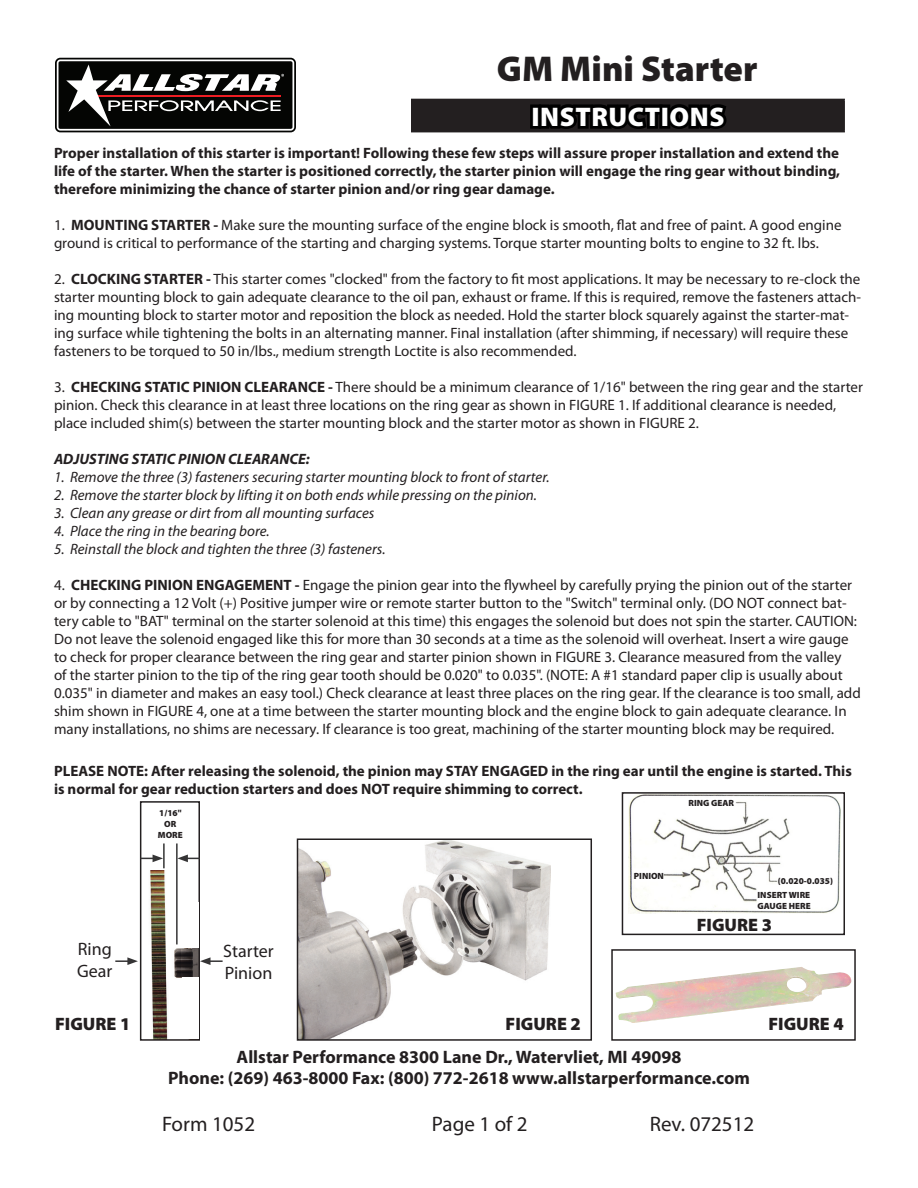
<style>
.page{position:relative;width:918px;height:1188px;background:#fff}
.page>*{position:absolute;margin:0;border:0;box-sizing:border-box;transform-origin:0 0}
.t1{font:900 36px "Myriad Pro";color:#231f20}
.t2{font:900 27px "Myriad Pro";letter-spacing:.02em;color:#fff}
.t3{font:21px "Myriad Pro";color:#231f20}
.t4{font:700 18px/21.6px "Myriad Pro";color:#231f20;text-align:center}
.t5{font:900 18px "Myriad Pro";color:#231f20}
.t6{font:18px/21.6px "Myriad Pro";color:#231f20}
.t7{font:15px/18px "Myriad Pro";color:#231f20}
.t8{font:700 15px/18px "Myriad Pro";color:#231f20;text-align:justify}
.t9{font:italic 15px "Myriad Pro";color:#231f20}
.t10{font:italic 700 15px "Myriad Pro";color:#231f20}
.t11{font:900 9px "Myriad Pro";color:#231f20}
.s1{font-weight:700}
</style>
<div class="page">
<svg style="left:54px;top:57px;width:243px;height:76px"></svg>
<svg style="left:55px;top:58px;width:241px;height:74px"></svg>
<div style="left:57px;top:59px;width:237px;height:72px;background:linear-gradient(to right,#fefefe,#fefefe);border-radius:4px"></div>
<div style="left:59px;top:61px;width:233px;height:68px;background:#040503;border-radius:2px"></div>
<svg style="left:66px;top:65px;width:218px;height:61px"></svg>
<div style="left:412px;top:99px;width:432px;height:33px;background:#231f20"></div>
<hr style="left:411px;top:99px;width:434px;height:1px;background:#231f20">
<hr style="left:411px;top:100px;width:1px;height:31px;background:#231f20">
<hr style="left:843px;top:100px;width:2px;height:31px;background:#231f20">
<hr style="left:411px;top:131px;width:434px;height:1px;background:#231f20">
<div style="left:530px;top:104px;width:11px;height:25px;border:6px solid #000"></div>
<svg style="left:536px;top:104px;width:194px;height:29px"></svg>
<img style="left:300px;top:841px;width:250px;height:197px">
<div style="left:297px;top:838px;width:295px;height:203px;border:2px solid #231f20"></div>
<img style="left:628px;top:795px;width:213px;height:119px">
<div style="left:622px;top:792px;width:223px;height:143px;border:2px solid #231f20"></div>
<img style="left:616px;top:967px;width:235px;height:56px">
<div style="left:611px;top:949px;width:245px;height:92px;border:2px solid #231f20"></div>
<img style="left:150px;top:870px;width:47px;height:168px">
<div style="left:140px;top:801px;width:60px;height:240px;border:2px solid #231f20"></div>
<hr style="left:176px;top:843px;width:2px;height:101px;background:#353435">
<hr style="left:163px;top:843px;width:2px;height:25px;background:#353435">
<svg style="left:177px;top:855px;width:23px;height:7px"></svg>
<svg style="left:140px;top:855px;width:23px;height:7px"></svg>
<svg style="left:200px;top:957px;width:23px;height:8px"></svg>
<svg style="left:115px;top:957px;width:23px;height:8px"></svg>
<img style="left:182px;top:950px;width:11px;height:27px">
<div style="left:182px;top:902px;width:16px;height:46px;background:#fff"></div>
<div style="left:182px;top:977px;width:16px;height:62px;background:#fff"></div>
<p class="t1" style="left:497px;top:49px;width:262px">GM Mini Starter</p>
<p class="t2" style="left:531px;top:101px;width:195px">INSTRUCTIONS</p>
<p class="t8" style="left:54px;top:144px;width:788px">Proper installation of this starter is important! Following these few steps will assure proper installation and extend the life of the starter. When the starter is positioned correctly, the starter pinion will engage the ring gear without binding, therefore minimizing the chance of starter pinion and/or ring gear damage.</p>
<p class="t7" style="left:54px;top:216px;width:789px">1. <span class="s1">MOUNTING STARTER -</span> Make sure the mounting surface of the engine block is smooth, flat and free of paint. A good engine ground is critical to performance of the starting and charging systems. Torque starter mounting bolts to engine to 32 ft. lbs.</p>
<p class="t7" style="left:54px;top:270px;width:809px">2. <span class="s1">CLOCKING STARTER -</span> This starter comes "clocked" from the factory to fit most applications. It may be necessary to re-clock the starter mounting block to gain adequate clearance to the oil pan, exhaust or frame. If this is required, remove the fasteners attach&shy;ing mounting block to starter motor and reposition the block as needed. Hold the starter block squarely against the starter-mat&shy;ing surface while tightening the bolts in an alternating manner. Final installation (after shimming, if necessary) will require these fasteners to be torqued to 50 in/lbs., medium strength Loctite is also recommended.</p>
<p class="t7" style="left:54px;top:378px;width:811px">3. <span class="s1">CHECKING STATIC PINION CLEARANCE -</span> There should be a minimum clearance of 1/16" between the ring gear and the starter pinion. Check this clearance in at least three locations on the ring gear as shown in FIGURE 1. If additional clearance is needed, place included shim(s) between the starter mounting block and the starter motor as shown in FIGURE 2.</p>
<p class="t10" style="left:54px;top:449px;width:257px">ADJUSTING STATIC PINION CLEARANCE:</p>
<p class="t9" style="left:54px;top:468px;width:497px">1. Remove the three (3) fasteners securing starter mounting block to front of starter.</p>
<p class="t9" style="left:54px;top:486px;width:485px">2. Remove the starter block by lifting it on both ends while pressing on the pinion.</p>
<p class="t9" style="left:54px;top:504px;width:322px">3. Clean any grease or dirt from all mounting surfaces</p>
<p class="t9" style="left:54px;top:522px;width:217px">4. Place the ring in the bearing bore.</p>
<p class="t9" style="left:54px;top:540px;width:333px">5. Reinstall the block and tighten the three (3) fasteners.</p>
<p class="t7" style="left:54px;top:576px;width:808px">4. <span class="s1">CHECKING PINION ENGAGEMENT -</span> Engage the pinion gear into the flywheel by carefully prying the pinion out of the starter or by connecting a 12 Volt (+) Positive jumper wire or remote starter button to the "Switch" terminal only. (DO NOT connect bat&shy;tery cable to "BAT" terminal on the starter solenoid at this time) this engages the solenoid but does not spin the starter. CAUTION:<br>Do not leave the solenoid engaged like this for more than 30 seconds at a time as the solenoid will overheat. Insert a wire gauge to check for proper clearance between the ring gear and starter pinion shown in FIGURE 3. Clearance measured from the valley<br>of the starter pinion to the tip of the ring gear tooth should be 0.020" to 0.035". (NOTE: A #1 standard paper clip is usually about 0.035" in diameter and makes an easy tool.) Check clearance at least three places on the ring gear. If the clearance is too small, add shim shown in FIGURE 4, one at a time between the starter mounting block and the engine block to gain adequate clearance. In many installations, no shims are necessary. If clearance is too great, machining of the starter mounting block may be required.</p>
<p class="t8" style="left:54px;top:761px;width:799px">PLEASE NOTE: After releasing the solenoid, the pinion may STAY ENGAGED in the ring ear until the engine is started. This is normal for gear reduction starters and does NOT require shimming to correct.</p>
<p class="t11" style="left:159px;top:808px;width:24px">1/16"</p>
<p class="t11" style="left:164px;top:819px;width:14px">OR</p>
<p class="t11" style="left:158px;top:830px;width:26px">MORE</p>
<p class="t6" style="left:77px;top:938px;width:37px">Ring<br>Gear</p>
<p class="t6" style="left:223px;top:940px;width:52px">Starter<br>Pinion</p>
<p class="t5" style="left:55px;top:1013px;width:77px">FIGURE 1</p>
<p class="t5" style="left:506px;top:1013px;width:77px">FIGURE 2</p>
<p class="t11" style="left:689px;top:798px;width:47px">RING GEAR</p>
<p class="t11" style="left:634px;top:871px;width:32px">PINION</p>
<p class="t11" style="left:778px;top:876px;width:57px">(0.020-0.035)</p>
<p class="t11" style="left:758px;top:890px;width:54px">INSERT WIRE</p>
<p class="t11" style="left:758px;top:901px;width:55px">GAUGE HERE</p>
<p class="t5" style="left:697px;top:915px;width:77px">FIGURE 3</p>
<p class="t5" style="left:768px;top:1013px;width:77px">FIGURE 4</p>
<p class="t4" style="left:168px;top:1045px;width:583px">Allstar Performance 8300 Lane Dr., Watervliet, MI 49098<br>Phone: (269) 463-8000 Fax: (800) 772-2618 www.allstarperformance.com</p>
<h3 class="t3" style="left:162px;top:1111px;width:95px">Form 1052</h3>
<h3 class="t3" style="left:432px;top:1111px;width:97px">Page 1 of 2</h3>
<h3 class="t3" style="left:650px;top:1111px;width:106px">Rev. 072512</h3>
</div>
